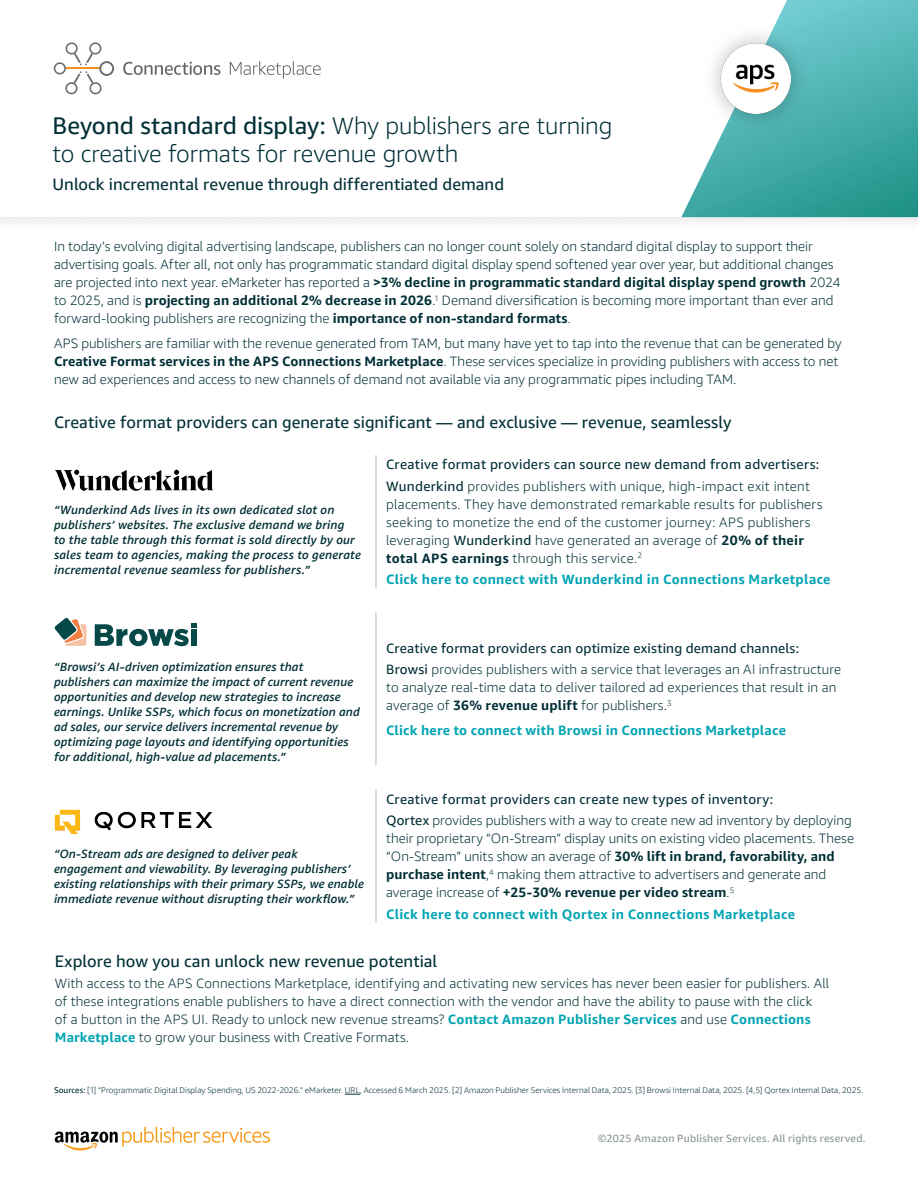
<style>
.page{position:relative;width:918px;height:1188px;background:#fff}
.page>*{position:absolute;margin:0;border:0;box-sizing:border-box;transform-origin:0 0}
.t1{font:300 24px/28.5px "Amazon Ember";letter-spacing:-.005em;color:#002f36}
.t2{font:16.5px "Amazon Ember";letter-spacing:.005em;color:#002f36}
.Body__new{font:300 13.5px/18px "Amazon Ember";letter-spacing:.005em;color:#002f36}
.Body__new-2{font:13.5px "Amazon Ember";letter-spacing:.02em;color:#002f36}
.Body__new-3{font:700 13.5px "Amazon Ember";letter-spacing:.02em;color:#00a4b3}
.Body__new-4{font:italic 500 12px/15px "Amazon Ember";letter-spacing:.01em;color:#002f36}
.t3{font:10.5px "Amazon Ember";letter-spacing:.025em;color:#899393}
.footnote{font:300 8.25px "Amazon Ember";letter-spacing:.005em;color:#002f36}
.s1{font-weight:400}
.s2{font-weight:700}
.s3{font-weight:700;color:#00a4b3}
</style>
<div class="page">
<div style="left:0;top:0;width:918px;height:233px;background:#f8f8f8"></div>
<div style="left:0;top:0;width:918px;height:217px;background:#fff"></div>
<svg style="left:681px;top:0;width:237px;height:217px;background:#5db7b4"></svg>
<svg style="left:54px;top:42px;width:60px;height:53px"></svg>
<svg style="left:123px;top:62px;width:98px;height:13px"></svg>
<svg style="left:230px;top:61px;width:91px;height:17px"></svg>
<svg style="left:55px;top:1127px;width:215px;height:23px"></svg>
<img style="left:695px;top:16px;width:124px;height:126px">
<img style="left:55px;top:470px;width:158px;height:20px">
<hr style="left:376px;top:455px;width:1px;height:134px;background:#acb8b9">
<hr style="left:376px;top:613px;width:1px;height:152px;background:#acb8b9">
<svg style="left:54px;top:618px;width:32px;height:28px"></svg>
<svg style="left:95px;top:623px;width:102px;height:23px"></svg>
<hr style="left:376px;top:789px;width:1px;height:134px;background:#acb8b9">
<img style="left:54px;top:809px;width:159px;height:26px">
<svg style="left:345px;top:1094px;width:15px;height:1px"></svg>
<h1 class="t1" style="left:52px;top:111px;width:561px"><span class="s1">Beyond standard display:</span> Why publishers are turning to creative formats for revenue growth</h1>
<p class="t2" style="left:52px;top:174px;width:453px">Unlock incremental revenue through differentiated demand</p>
<p class="Body__new" style="left:54px;top:237px;width:788px">In today’s evolving digital advertising landscape, publishers can no longer count solely on standard digital display to support their advertising goals. After all, not only has programmatic standard digital display spend softened year over year, but additional changes are projected into next year. eMarketer has reported a <span class="s2">&gt;3% decline in programmatic standard digital display spend growth</span> 2024 to 2025, and is <span class="s2">projecting an additional 2% decrease in 2026</span>.<sup>1</sup> Demand diversification is becoming more important than ever and forward-looking publishers are recognizing the <span class="s2">importance of non-standard formats</span>.</p>
<p class="Body__new" style="left:54px;top:334px;width:789px">APS publishers are familiar with the revenue generated from TAM, but many have yet to tap into the revenue that can be generated by<br><span class="s2">Creative Format services in the APS Connections Marketplace</span>. These services specialize in providing publishers with access to net new ad experiences and access to new channels of demand not available via any programmatic pipes including TAM.</p>
<h2 class="t2" style="left:54px;top:412px;width:679px">Creative format providers can generate significant — and exclusive — revenue, seamlessly</h2>
<p class="Body__new-2" style="left:386px;top:456px;width:435px">Creative format providers can source new demand from advertisers:</p>
<p class="Body__new" style="left:386px;top:477px;width:438px"><span class="s1">Wunderkind</span> provides publishers with unique, high-impact exit intent placements. They have demonstrated remarkable results for publishers seeking to monetize the end of the customer journey: APS publishers leveraging <span class="s1">Wunderkind</span> have generated an average of <span class="s2">20% of their total APS earnings</span> through this service.<sup>2</sup></p>
<p class="Body__new-3" style="left:386px;top:571px;width:446px">Click here to connect with Wunderkind in Connections Marketplace</p>
<p class="Body__new-4" style="left:54px;top:502px;width:309px">“Wunderkind Ads lives in its own dedicated slot on publishers’ websites. The exclusive demand we bring<br>to the table through this format is sold directly by our sales team to agencies, making the process to generate incremental revenue seamless for publishers.”</p>
<p class="Body__new-4" style="left:54px;top:659px;width:307px">“Browsi’s AI-driven optimization ensures that publishers can maximize the impact of current revenue opportunities and develop new strategies to increase earnings. Unlike SSPs, which focus on monetization and ad sales, our service delivers incremental revenue by optimizing page layouts and identifying opportunities for additional, high-value ad placements.”</p>
<p class="Body__new-4" style="left:54px;top:847px;width:311px">“On-Stream ads are designed to deliver peak engagement and viewability. By leveraging publishers’ existing relationships with their primary SSPs, we enable immediate revenue without disrupting their workflow.”</p>
<p class="Body__new-2" style="left:386px;top:640px;width:415px">Creative format providers can optimize existing demand channels:</p>
<p class="Body__new" style="left:386px;top:661px;width:457px"><span class="s1">Browsi</span> provides publishers with a service that leverages an AI infrastructure to analyze real-time data to deliver tailored ad experiences that result in an average of <span class="s2">36% revenue uplift</span> for publishers.<sup>3</sup></p>
<p class="Body__new-3" style="left:386px;top:722px;width:401px">Click here to connect with Browsi in Connections Marketplace</p>
<p class="Body__new-2" style="left:386px;top:790px;width:389px">Creative format providers can create new types of inventory:</p>
<p class="Body__new" style="left:386px;top:811px;width:470px"><span class="s1">Qortex</span> provides publishers with a way to create new ad inventory by deploying their proprietary “On-Stream” display units on existing video placements. These “On-Stream” units show an average of <span class="s2">30% lift in brand, favorability, and purchase intent</span>,<sup>4</sup> making them attractive to advertisers and generate and average increase of <span class="s2">+25-30% revenue per video stream</span>.<sup>5</sup></p>
<p class="Body__new-3" style="left:386px;top:905px;width:411px">Click here to connect with Qortex in Connections Marketplace</p>
<h2 class="t2" style="left:55px;top:951px;width:384px">Explore how you can unlock new revenue potential</h2>
<p class="Body__new" style="left:55px;top:975px;width:776px">With access to the APS Connections Marketplace, identifying and activating new services has never been easier for publishers. All of these integrations enable publishers to have a direct connection with the vendor and have the ability to pause with the click<br>of a button in the APS UI. Ready to unlock new revenue streams? <span class="s3">Contact Amazon Publisher Services</span> and use <span class="s3">Connections Marketplace</span> to grow your business with Creative Formats.</p>
<p class="footnote" style="left:54px;top:1085px;width:811px"><span class="s1">Sources:</span> [1] “Programmatic Digital Display Spending, US 2022-2026.” eMarketer. URL, Accessed 6 March 2025. [2] Amazon Publisher Services Internal Data, 2025. [3] Browsi Internal Data, 2025. [4,5] Qortex Internal Data, 2025.</p>
<p class="t3" style="left:598px;top:1131px;width:269px">©2025 Amazon Publisher Services. All rights reserved.</p>
</div>
